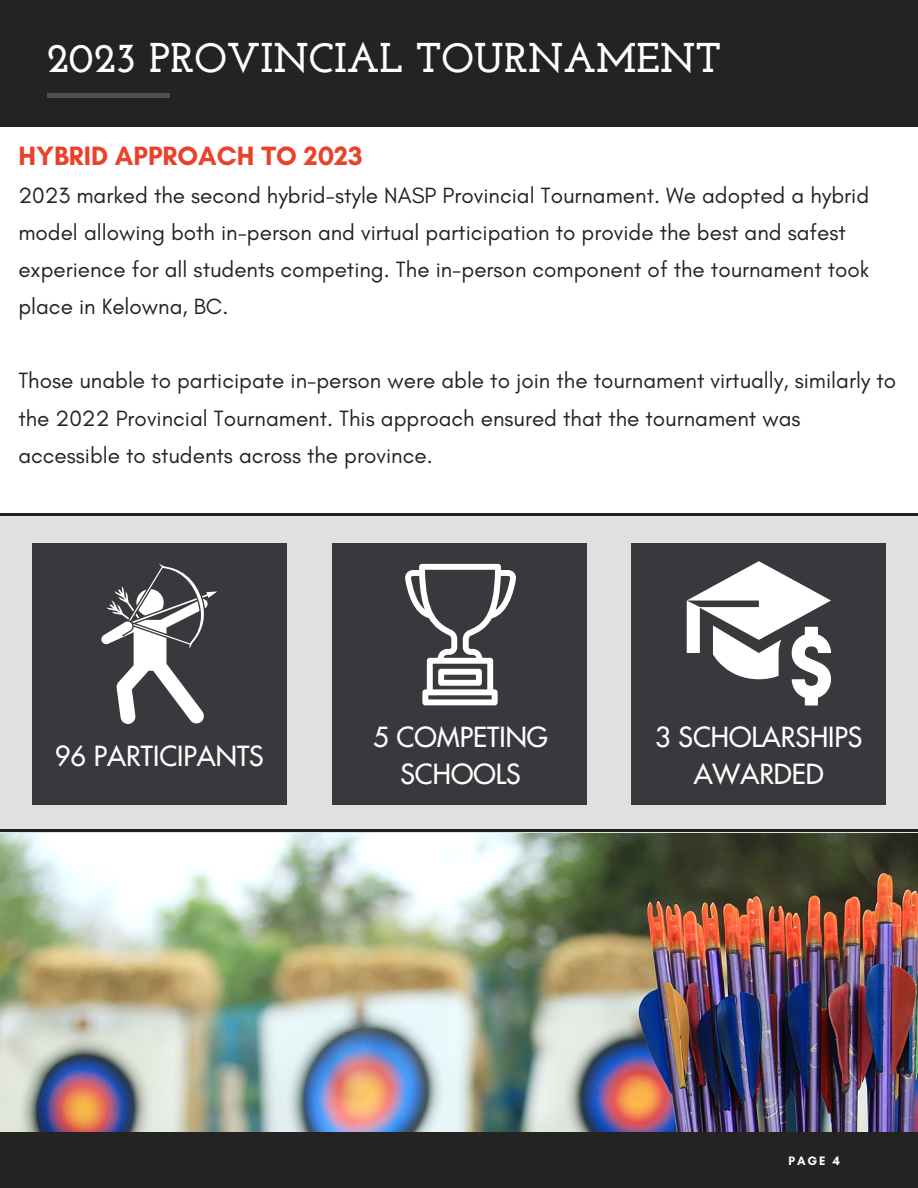
<style>
.page{position:relative;width:918px;height:1188px;background:#fff}
.page>*{position:absolute;margin:0;border:0;box-sizing:border-box;transform-origin:0 0}
.t1{font:700 41.4px "Josefin Slab";color:#fff}
.t2{font:500 27px/37.2px "Futura Std";color:#fff;text-align:center}
.t3{font:700 27px "Glacial Indifference";color:#ea412b}
.t4{font:22.5px/37.2px "Glacial Indifference";color:#232321}
.t5{font:700 12.45px "Glacial Indifference";color:#fff}
</style>
<div class="page">
<div style="left:0;top:0;width:918px;height:126px;background:#232321"></div>
<div style="left:47px;top:93px;width:122px;height:5px;background:#4f4f4d"></div>
<div style="left:0;top:1132px;width:918px;height:56px;background:#232321"></div>
<div style="left:0;top:514px;width:918px;height:319px;background:#e0e0e1"></div>
<hr style="left:0;top:513px;width:918px;height:2px;background:#231f20">
<img style="left:0;top:833px;width:918px;height:298px">
<hr style="left:0;top:830px;width:918px;height:2px;background:#231f20">
<div style="left:32px;top:543px;width:254px;height:262px;background:#39393d"></div>
<svg style="left:101px;top:564px;width:116px;height:159px"></svg>
<div style="left:332px;top:543px;width:254px;height:262px;background:#39393d"></div>
<svg style="left:405px;top:564px;width:111px;height:141px"></svg>
<div style="left:632px;top:543px;width:254px;height:262px;background:#39393d"></div>
<svg style="left:687px;top:561px;width:144px;height:144px"></svg>
<p class="t1" style="left:47px;top:41px;width:676px">2023 PROVINCIAL TOURNAMENT</p>
<p class="t3" style="left:18px;top:139px;width:346px">HYBRID APPROACH TO 2023</p>
<p class="t4" style="left:18px;top:176px;width:853px">2023 marked the second hybrid-style NASP Provincial Tournament. We adopted a hybrid model allowing both in-person and virtual participation to provide the best and safest experience for all students competing. The in-person component of the tournament took place in Kelowna, BC.</p>
<p class="t4" style="left:18px;top:362px;width:880px">Those unable to participate in-person were able to join the tournament virtually, similarly to the 2022 Provincial Tournament. This approach ensured that the tournament was accessible to students across the province.</p>
<p class="t2" style="left:55px;top:738px;width:210px">96 PARTICIPANTS</p>
<p class="t2" style="left:373px;top:720px;width:176px">5 COMPETING<br>SCHOOLS</p>
<p class="t2" style="left:655px;top:720px;width:209px">3 SCHOLARSHIPS<br>AWARDED</p>
<p class="t5" style="left:789px;top:1153px;width:53px">PAGE 4</p>
</div>
